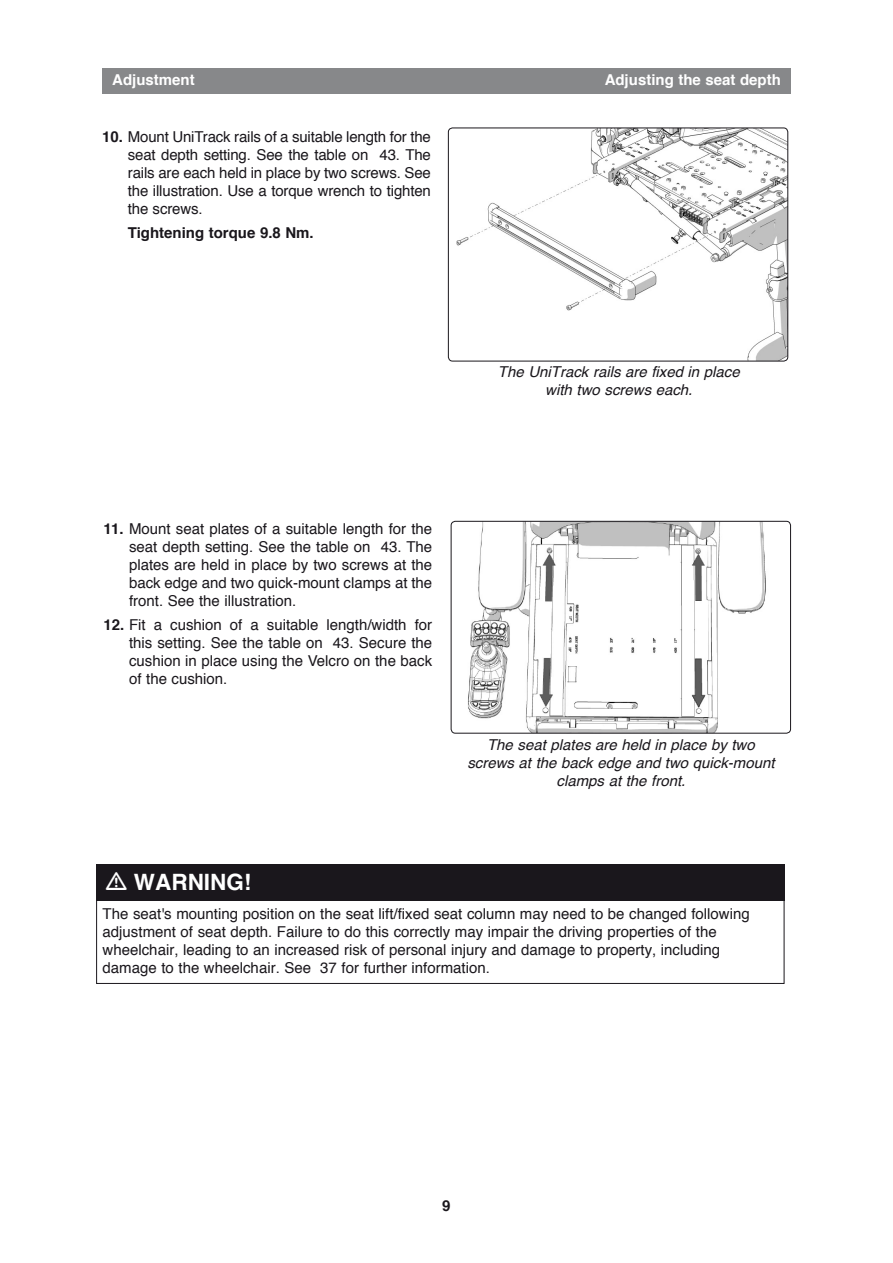
<style>
.page{position:relative;width:893px;height:1263px;background:#fff}
.page>*{position:absolute;margin:0;border:0;box-sizing:border-box;transform-origin:0 0}
.t1{font:700 22.5px "Helvetica";color:#fff}
.t2{font:15px/18px "Helvetica";color:#1a171c;text-align:justify}
.t3{font:italic 15px/18px "Helvetica";color:#1a171c;text-align:center}
.t4{font:700 15px "Helvetica";color:#fff}
.t5{font:700 15px "Helvetica";color:#1a171c}
.s1{font-weight:700}
</style>
<div class="page">
<div style="left:102px;top:68px;width:689px;height:26px;background:#87888a"></div>
<img style="left:456px;top:128px;width:332px;height:233px">
<div style="left:448px;top:128px;width:340px;height:233px;border:1px solid #1a171c;border-radius:4px"></div>
<img style="left:468px;top:521px;width:322px;height:212px">
<div style="left:451px;top:521px;width:340px;height:212px;border:1px solid #1a171c;border-radius:4px"></div>
<div style="left:96px;top:896px;width:688px;height:88px;border:1px solid #1a171c"></div>
<div style="left:96px;top:864px;width:689px;height:37px;background:#1a171c"></div>
<p class="t4" style="left:112px;top:68px;width:84px">Adjustment</p>
<p class="t4" style="left:605px;top:68px;width:178px">Adjusting the seat depth</p>
<p class="t2" style="left:128px;top:128px;width:305px;text-indent:-26px"><span class="s1">10.</span> Mount UniTrack rails of a suitable length for the seat depth setting. See the table on 43. The rails are each held in place by two screws. See the illustration. Use a torque wrench to tighten the screws.</p>
<p class="t5" style="left:128px;top:221px;width:187px">Tightening torque 9.8 Nm.</p>
<p class="t3" style="left:498px;top:363px;width:243px">The UniTrack rails are fixed in place with two screws each.</p>
<p class="t2" style="left:129px;top:520px;width:305px;text-indent:-26px"><span class="s1">11.</span> Mount seat plates of a suitable length for the seat depth setting. See the table on 43. The plates are held in place by two screws at the back edge and two quick-mount clamps at the front. See the illustration.</p>
<p class="t2" style="left:129px;top:616px;width:305px;text-indent:-26px"><span class="s1">12.</span> Fit a cushion of a suitable length/width for this setting. See the table on 43. Secure the cushion in place using the Velcro on the back of the cushion.</p>
<h1 class="t1" style="left:134px;top:864px;width:119px">WARNING!</h1>
<p class="t3" style="left:467px;top:736px;width:309px">The seat plates are held in place by two screws at the back edge and two quick-mount clamps at the front.</p>
<p class="t2" style="left:103px;top:905px;width:648px;text-align:left">The seat's mounting position on the seat lift/fixed seat column may need to be changed following adjustment of seat depth. Failure to do this correctly may impair the driving properties of the wheelchair, leading to an increased risk of personal injury and damage to property, including damage to the wheelchair. See 37 for further information.</p>
<p class="t5" style="left:442px;top:1193px;width:10px">9</p>
</div>
